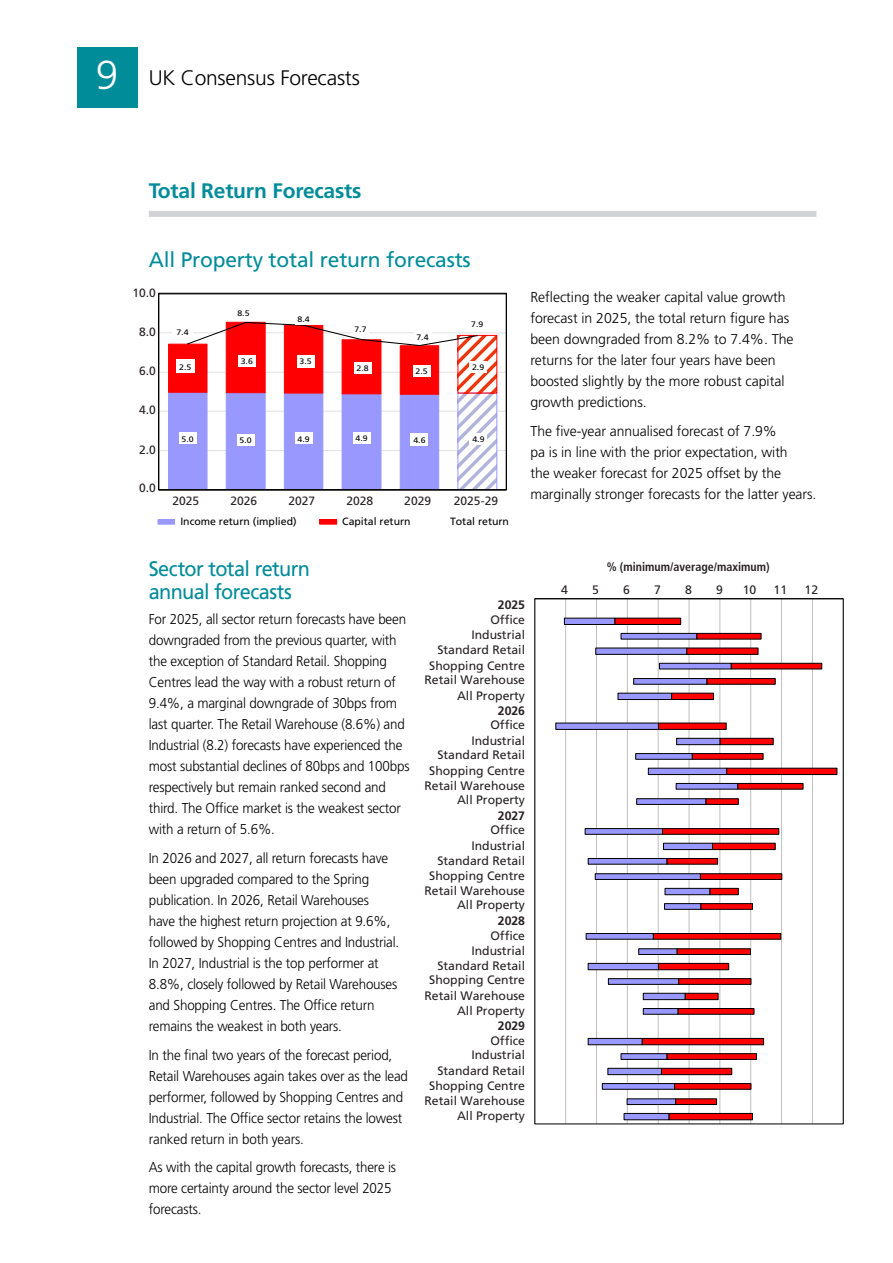
<style>
.page{position:relative;width:893px;height:1263px;background:#fff}
.page>*{position:absolute;margin:0;border:0;box-sizing:border-box;transform-origin:0 0}
.t1{font:21px/22.5px "Frutiger LT Pro";letter-spacing:-.03em;color:#008c99;scale:.95 1}
.t2{font:21px "Frutiger LT Pro";letter-spacing:-.01em;color:#008c99}
.t3{font:300 21px "Frutiger LT Pro";letter-spacing:-.01em;color:#000}
.t4{font:700 21px "Frutiger LT Pro";letter-spacing:-.01em;color:#008c99}
.t5{font:300 14.25px/21px "Frutiger LT Pro";letter-spacing:-.01em;color:#000;scale:.94 1}
.t6{font:300 14.25px/21px "Frutiger LT Pro";letter-spacing:-.01em;color:#000}
.t7{font:12.3px/15px "Frutiger LT Pro";color:#272223;text-align:right}
.t8{font:700 condensed 12.3px "Frutiger LT Pro";color:#272223}
.t9{font:700 12.3px "Frutiger LT Pro";color:#272223}
.t10{font:12px "Frutiger LT Pro";color:#272223}
.t11{font:10.5px "Frutiger LT Pro";color:#000}
.t12{font:7.95px "Frutiger LT Pro";color:#000;scale:1.1 1}
.s1{font-size:40.5px;color:#fff}
</style>
<div class="page">
<div style="left:77px;top:47px;width:60px;height:61px;background:#008c99"></div>
<div style="left:149px;top:211px;width:667px;height:6px;background:#d1d3d4"></div>
<hr style="left:565px;top:599px;width:1px;height:525px;background:#bfbfbf">
<hr style="left:596px;top:599px;width:1px;height:525px;background:#bfbfbf">
<hr style="left:627px;top:599px;width:1px;height:525px;background:#bfbfbf">
<hr style="left:658px;top:599px;width:1px;height:525px;background:#bfbfbf">
<hr style="left:689px;top:599px;width:1px;height:525px;background:#bfbfbf">
<hr style="left:720px;top:599px;width:1px;height:525px;background:#bfbfbf">
<hr style="left:750px;top:599px;width:1px;height:525px;background:#bfbfbf">
<hr style="left:781px;top:599px;width:1px;height:525px;background:#bfbfbf">
<hr style="left:812px;top:599px;width:1px;height:525px;background:#bfbfbf">
<svg style="left:555px;top:617px;width:59px;height:504px"></svg>
<svg style="left:614px;top:617px;width:224px;height:504px"></svg>
<hr style="left:535px;top:598px;width:308px;height:1px;background:#000">
<hr style="left:159px;top:450px;width:347px;height:1px;background:#c4c4c4">
<hr style="left:159px;top:411px;width:347px;height:1px;background:#c4c4c4">
<hr style="left:159px;top:372px;width:347px;height:1px;background:#c4c4c4">
<hr style="left:159px;top:332px;width:347px;height:1px;background:#c4c4c4">
<svg style="left:479px;top:395px;width:16px;height:93px"></svg>
<div style="left:457px;top:393px;width:40px;height:97px;border:1px solid #9898fe"></div>
<svg style="left:479px;top:337px;width:16px;height:54px"></svg>
<div style="left:457px;top:335px;width:40px;height:58px;border:1px solid #fe0002"></div>
<hr style="left:159px;top:490px;width:347px;height:1px;background:#000">
<svg style="left:168px;top:321px;width:311px;height:167px"></svg>
<div style="left:158px;top:293px;width:349px;height:197px;border:1px solid #000"></div>
<div style="left:179px;top:432px;width:18px;height:12px;background:#fff"></div>
<div style="left:237px;top:434px;width:17px;height:11px;background:#fff"></div>
<div style="left:295px;top:432px;width:17px;height:12px;background:#fff"></div>
<div style="left:353px;top:432px;width:17px;height:12px;background:#fff"></div>
<div style="left:411px;top:434px;width:17px;height:12px;background:#fff"></div>
<div style="left:470px;top:433px;width:17px;height:12px;background:#fff"></div>
<div style="left:176px;top:360px;width:18px;height:13px;background:#fff"></div>
<div style="left:238px;top:355px;width:18px;height:12px;background:#fff"></div>
<div style="left:297px;top:355px;width:18px;height:12px;background:#fff"></div>
<div style="left:354px;top:362px;width:17px;height:12px;background:#fff"></div>
<div style="left:413px;top:365px;width:17px;height:12px;background:#fff"></div>
<div style="left:469px;top:361px;width:18px;height:12px;background:#fff"></div>
<div style="left:172px;top:325px;width:21px;height:13px;background:#fff"></div>
<div style="left:295px;top:313px;width:17px;height:12px;background:#fff"></div>
<div style="left:352px;top:323px;width:17px;height:12px;background:#fff"></div>
<div style="left:414px;top:331px;width:17px;height:12px;background:#fff"></div>
<div style="left:469px;top:318px;width:17px;height:12px;background:#fff"></div>
<hr style="left:158px;top:520px;width:17px;height:4px;background:#9898fe">
<div style="left:158px;top:519px;width:17px;height:6px;border:1px solid #9898fe"></div>
<hr style="left:320px;top:520px;width:17px;height:4px;background:#fe0002">
<div style="left:319px;top:519px;width:18px;height:6px;border:1px solid #fe0002"></div>
<h1 class="t3" style="left:96px;top:66px;width:266px"><span class="s1">9</span> UK Consensus Forecasts</h1>
<h1 class="t4" style="left:149px;top:178px;width:214px">Total Return Forecasts</h1>
<h1 class="t2" style="left:149px;top:247px;width:323px">All Property total return forecasts</h1>
<p class="t10" style="left:132px;top:286px;width:25px">10.0</p>
<p class="t10" style="left:139px;top:325px;width:18px">8.0</p>
<p class="t10" style="left:139px;top:364px;width:18px">6.0</p>
<p class="t10" style="left:139px;top:403px;width:18px">4.0</p>
<p class="t10" style="left:139px;top:442px;width:18px">2.0</p>
<p class="t10" style="left:139px;top:481px;width:18px">0.0</p>
<p class="t12" style="left:176px;top:327px;width:13px">7.4</p>
<p class="t12" style="left:179px;top:362px;width:13px">2.5</p>
<p class="t12" style="left:237px;top:309px;width:13px">8.5</p>
<p class="t12" style="left:297px;top:314px;width:13px">8.4</p>
<p class="t12" style="left:241px;top:357px;width:13px">3.6</p>
<p class="t12" style="left:300px;top:357px;width:13px">3.5</p>
<p class="t12" style="left:354px;top:325px;width:13px">7.7</p>
<p class="t12" style="left:416px;top:332px;width:13px">7.4</p>
<p class="t12" style="left:356px;top:364px;width:13px">2.8</p>
<p class="t12" style="left:415px;top:366px;width:13px">2.5</p>
<p class="t12" style="left:471px;top:320px;width:13px">7.9</p>
<p class="t12" style="left:472px;top:363px;width:13px">2.9</p>
<p class="t12" style="left:182px;top:434px;width:13px">5.0</p>
<p class="t12" style="left:240px;top:435px;width:13px">5.0</p>
<p class="t12" style="left:298px;top:434px;width:13px">4.9</p>
<p class="t12" style="left:355px;top:434px;width:13px">4.9</p>
<p class="t12" style="left:413px;top:435px;width:13px">4.6</p>
<p class="t12" style="left:472px;top:435px;width:13px">4.9</p>
<p class="t10" style="left:173px;top:494px;width:28px">2025</p>
<p class="t10" style="left:230px;top:494px;width:28px">2026</p>
<p class="t10" style="left:288px;top:494px;width:28px">2027</p>
<p class="t10" style="left:346px;top:494px;width:28px">2028</p>
<p class="t10" style="left:404px;top:494px;width:28px">2029</p>
<p class="t10" style="left:454px;top:494px;width:46px">2025-29</p>
<p class="t11" style="left:180px;top:515px;width:118px">Income return (implied)</p>
<p class="t11" style="left:342px;top:515px;width:70px">Capital return</p>
<p class="t11" style="left:450px;top:515px;width:61px">Total return</p>
<p class="t6" style="left:530px;top:287px;width:265px">Reflecting the weaker capital value growth forecast in 2025, the total return figure has been downgraded from 8.2% to 7.4%. The returns for the later four years have been boosted slightly by the more robust capital growth predictions.</p>
<p class="t6" style="left:530px;top:420px;width:287px">The five-year annualised forecast of 7.9%<br>pa is in line with the prior expectation, with<br>the weaker forecast for 2025 offset by the marginally stronger forecasts for the latter years.</p>
<h1 class="t1" style="left:149px;top:558px;width:171px">Sector total return annual forecasts</h1>
<p class="t5" style="left:149px;top:609px;width:279px">For 2025, all sector return forecasts have been downgraded from the previous quarter, with the exception of Standard Retail. Shopping Centres lead the way with a robust return of 9.4%, a marginal downgrade of 30bps from last quarter. The Retail Warehouse (8.6%) and Industrial (8.2) forecasts have experienced the most substantial declines of 80bps and 100bps respectively but remain ranked second and third. The Office market is the weakest sector with a return of 5.6%.</p>
<p class="t5" style="left:149px;top:847px;width:268px">In 2026 and 2027, all return forecasts have been upgraded compared to the Spring publication. In 2026, Retail Warehouses<br>have the highest return projection at 9.6%, followed by Shopping Centres and Industrial.<br>In 2027, Industrial is the top performer at 8.8%, closely followed by Retail Warehouses and Shopping Centres. The Office return remains the weakest in both years.</p>
<p class="t5" style="left:149px;top:1044px;width:277px">In the final two years of the forecast period, Retail Warehouses again takes over as the lead performer, followed by Shopping Centres and Industrial. The Office sector retains the lowest ranked return in both years.</p>
<p class="t5" style="left:149px;top:1157px;width:265px">As with the capital growth forecasts, there is more certainty around the sector level 2025 forecasts.</p>
<p class="t9" style="left:498px;top:598px;width:29px">2025</p>
<p class="t7" style="left:424px;top:613px;width:102px">Office<br>Industrial<br>Standard Retail<br>Shopping Centre<br>Retail Warehouse<br>All Property</p>
<p class="t9" style="left:498px;top:703px;width:29px">2026</p>
<p class="t7" style="left:424px;top:718px;width:102px">Office<br>Industrial<br>Standard Retail<br>Shopping Centre<br>Retail Warehouse<br>All Property</p>
<p class="t9" style="left:498px;top:808px;width:29px">2027</p>
<p class="t7" style="left:424px;top:823px;width:102px">Office<br>Industrial<br>Standard Retail<br>Shopping Centre<br>Retail Warehouse<br>All Property</p>
<p class="t9" style="left:498px;top:913px;width:29px">2028</p>
<p class="t7" style="left:424px;top:928px;width:102px">Office<br>Industrial<br>Standard Retail<br>Shopping Centre<br>Retail Warehouse<br>All Property</p>
<p class="t9" style="left:498px;top:1018px;width:29px">2029</p>
<p class="t7" style="left:424px;top:1033px;width:102px">Office<br>Industrial<br>Standard Retail<br>Shopping Centre<br>Retail Warehouse<br>All Property</p>
<p class="t8" style="left:607px;top:559px;width:164px">% (minimum/average/maximum)</p>
<p class="t7" style="left:561px;top:582px;width:8px">4</p>
<p class="t7" style="left:592px;top:582px;width:8px">5</p>
<p class="t7" style="left:623px;top:582px;width:8px">6</p>
<p class="t7" style="left:654px;top:582px;width:8px">7</p>
<p class="t7" style="left:685px;top:582px;width:8px">8</p>
<p class="t7" style="left:716px;top:582px;width:8px">9</p>
<p class="t7" style="left:743px;top:582px;width:15px">10</p>
<p class="t7" style="left:774px;top:582px;width:15px">11</p>
<p class="t7" style="left:804px;top:582px;width:15px">12</p>
</div>
